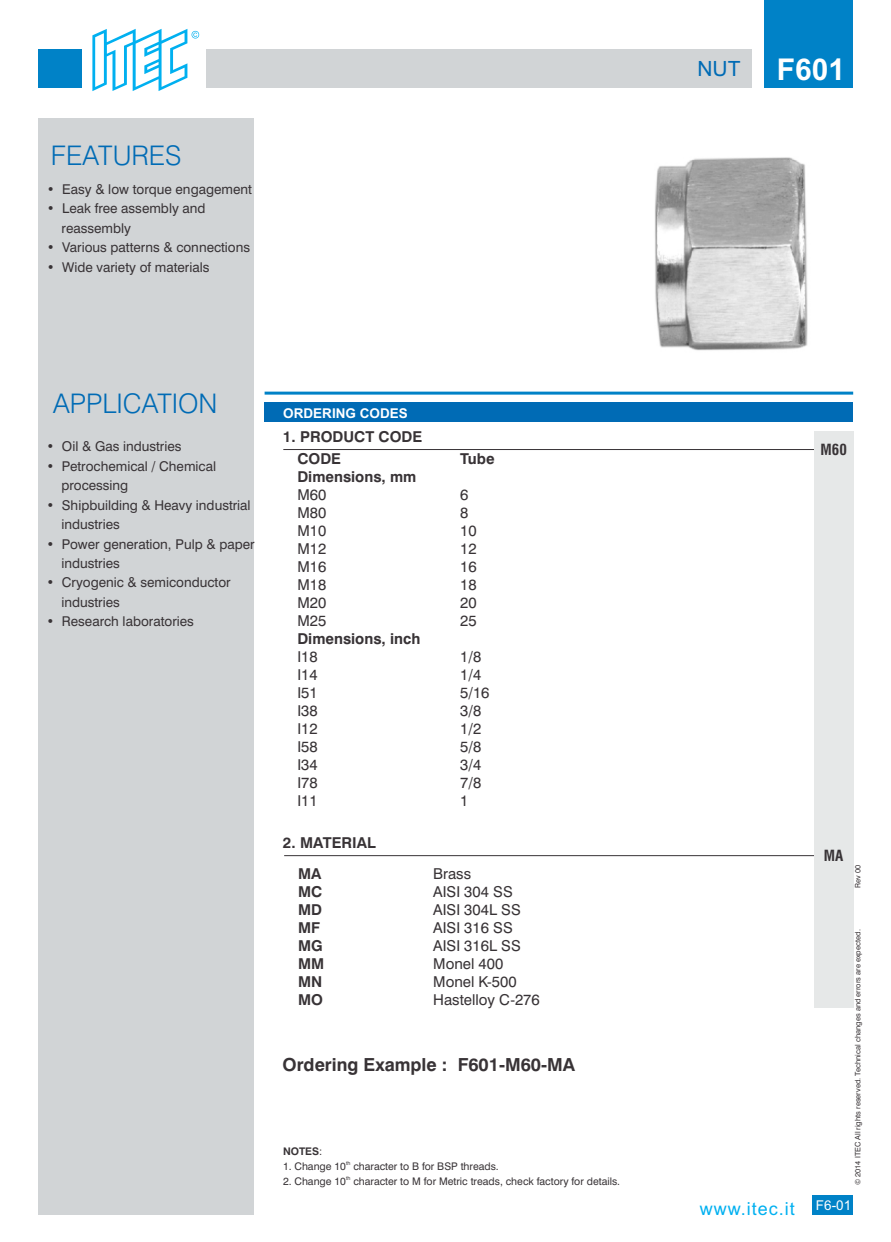
<style>
.page{position:relative;width:891px;height:1242px;background:#fff}
.page>*{position:absolute;margin:0;border:0;box-sizing:border-box;transform-origin:0 0}
.t1{font:700 30px "Arial";color:#fff}
.t2{font:300 27px "Swiss 721 BT";color:#006bb5}
.t3{font:700 18px "Swiss 721 BT";color:#383336}
.t4{font:18px "Arial";letter-spacing:.055em;color:#00b0f0}
.t5{font:15px "Swiss 721 BT";color:#383336}
.t6{font:700 15px/30.6px "Swiss 721 BT";color:#383336}
.t7{font:700 condensed 15px "Swiss 721 BT";color:#383336}
.t8{font:13.5px/19.4px "Swiss 721 BT";color:#383336}
.t9{font:700 13.5px "Arial";color:#fff}
.t10{font:13.5px "Arial";color:#fff}
.t11{font:10.5px "Swiss 721 BT";color:#383336}
.t12{font:700 10.5px "Swiss 721 BT";color:#383336}
.t13{font:7.5px "Swiss 721 BT";color:#383336}
.t14{font:5.25px "Swiss 721 BT";color:#383336}
.s1{font-weight:400}
.s2{font-weight:400;font-size:21px;color:#006bb5}
</style>
<div class="page">
<hr style="left:283px;top:449px;width:531px;height:1px;background:#383336">
<div style="left:38px;top:119px;width:216px;height:1096px;background:#d1d4d6"></div>
<div style="left:38px;top:50px;width:43px;height:38px;background:#0082c7"></div>
<div style="left:207px;top:50px;width:545px;height:38px;background:#d1d4d6"></div>
<div style="left:764px;top:0;width:89px;height:88px;background:#0082c7"></div>
<svg style="left:92px;top:29px;width:107px;height:62px"></svg>
<hr style="left:265px;top:392px;width:588px;height:3px;background:#0082c7">
<div style="left:265px;top:402px;width:588px;height:20px;background:#006bb5"></div>
<hr style="left:284px;top:855px;width:531px;height:1px;background:#383336">
<div style="left:814px;top:431px;width:39px;height:577px;background:#e6e8e8"></div>
<img style="left:655px;top:157px;width:153px;height:194px">
<div style="left:813px;top:1195px;width:40px;height:20px;background:#0082c7"></div>
<h2 class="t2" style="left:51px;top:145px;width:132px">FEATURES</h2>
<p class="t8" style="left:47px;top:181px;width:207px">• Easy &amp; low torque engagement</p>
<p class="t8" style="left:62px;top:200px;width:146px;text-indent:-15px">• Leak free assembly and reassembly</p>
<p class="t8" style="left:47px;top:239px;width:205px">• Various patterns &amp; connections</p>
<p class="t8" style="left:47px;top:259px;width:164px">• Wide variety of materials</p>
<h2 class="t2" style="left:53px;top:393px;width:166px">APPLICATION</h2>
<p class="t8" style="left:47px;top:438px;width:136px">• Oil &amp; Gas industries</p>
<p class="t8" style="left:61px;top:458px;width:156px;text-indent:-15px">• Petrochemical / Chemical processing</p>
<p class="t8" style="left:61px;top:497px;width:191px;text-indent:-15px">• Shipbuilding &amp; Heavy industrial industries</p>
<p class="t8" style="left:61px;top:535px;width:195px;text-indent:-15px">• Power generation, Pulp &amp; paper industries</p>
<p class="t8" style="left:61px;top:574px;width:171px;text-indent:-15px">• Cryogenic &amp; semiconductor industries</p>
<p class="t8" style="left:47px;top:613px;width:149px">• Research laboratories</p>
<p class="t9" style="left:283px;top:408px;width:126px">ORDERING CODES</p>
<p class="t6" style="left:297px;top:427px;width:126px;line-height:21.9px;text-indent:-14px">1. PRODUCT CODE<br>CODE</p>
<p class="t6" style="left:460px;top:445px;width:36px">Tube</p>
<p class="t6" style="left:297px;top:463px;width:121px">Dimensions, mm</p>
<p class="t5" style="left:297px;top:489px;width:30px">M60</p>
<p class="t5" style="left:460px;top:489px;width:10px">6</p>
<p class="t5" style="left:297px;top:507px;width:30px">M80</p>
<p class="t5" style="left:460px;top:507px;width:10px">8</p>
<p class="t5" style="left:297px;top:525px;width:30px">M10</p>
<p class="t5" style="left:460px;top:525px;width:18px">10</p>
<p class="t5" style="left:297px;top:543px;width:30px">M12</p>
<p class="t5" style="left:460px;top:543px;width:18px">12</p>
<p class="t5" style="left:297px;top:561px;width:30px">M16</p>
<p class="t5" style="left:460px;top:561px;width:18px">16</p>
<p class="t5" style="left:297px;top:579px;width:30px">M18</p>
<p class="t5" style="left:460px;top:579px;width:18px">18</p>
<p class="t5" style="left:297px;top:597px;width:30px">M20</p>
<p class="t5" style="left:460px;top:597px;width:18px">20</p>
<p class="t5" style="left:297px;top:615px;width:30px">M25</p>
<p class="t5" style="left:460px;top:615px;width:18px">25</p>
<p class="t6" style="left:297px;top:625px;width:125px">Dimensions, inch</p>
<p class="t5" style="left:297px;top:650px;width:22px">I18</p>
<p class="t5" style="left:460px;top:650px;width:22px">1/8</p>
<p class="t5" style="left:297px;top:668px;width:22px">I14</p>
<p class="t5" style="left:460px;top:668px;width:22px">1/4</p>
<p class="t5" style="left:297px;top:686px;width:22px">I51</p>
<p class="t5" style="left:460px;top:686px;width:31px">5/16</p>
<p class="t5" style="left:297px;top:704px;width:22px">I38</p>
<p class="t5" style="left:460px;top:704px;width:22px">3/8</p>
<p class="t5" style="left:297px;top:722px;width:22px">I12</p>
<p class="t5" style="left:460px;top:722px;width:22px">1/2</p>
<p class="t5" style="left:297px;top:740px;width:22px">I58</p>
<p class="t5" style="left:460px;top:740px;width:22px">5/8</p>
<p class="t5" style="left:297px;top:758px;width:22px">I34</p>
<p class="t5" style="left:460px;top:758px;width:22px">3/4</p>
<p class="t5" style="left:297px;top:776px;width:22px">I78</p>
<p class="t5" style="left:460px;top:776px;width:22px">7/8</p>
<p class="t5" style="left:297px;top:794px;width:22px">I11</p>
<p class="t5" style="left:460px;top:794px;width:10px">1</p>
<p class="t6" style="left:298px;top:829px;width:79px;text-indent:-15px">2. MATERIAL<br>MA</p>
<p class="t5" style="left:433px;top:867px;width:39px">Brass</p>
<p class="t6" style="left:298px;top:878px;width:26px">MC</p>
<p class="t5" style="left:433px;top:885px;width:81px">AISI 304 SS</p>
<p class="t6" style="left:298px;top:896px;width:25px">MD</p>
<p class="t5" style="left:433px;top:903px;width:89px">AISI 304L SS</p>
<p class="t6" style="left:298px;top:914px;width:24px">MF</p>
<p class="t5" style="left:433px;top:921px;width:81px">AISI 316 SS</p>
<p class="t6" style="left:298px;top:932px;width:26px">MG</p>
<p class="t5" style="left:433px;top:939px;width:89px">AISI 316L SS</p>
<p class="t6" style="left:298px;top:950px;width:28px">MM</p>
<p class="t5" style="left:433px;top:957px;width:72px">Monel 400</p>
<p class="t6" style="left:298px;top:968px;width:26px">MN</p>
<p class="t5" style="left:433px;top:975px;width:85px">Monel K-500</p>
<p class="t6" style="left:298px;top:986px;width:26px">MO</p>
<p class="t5" style="left:433px;top:993px;width:108px">Hastelloy C-276</p>
<h3 class="t3" style="left:283px;top:1057px;width:294px">Ordering Example : F601-M60-MA</h3>
<p class="t12" style="left:283px;top:1147px;width:41px">NOTES <span class="s1">:</span></p>
<p class="t14" style="left:346px;top:1161px;width:6px">th</p>
<p class="t11" style="left:283px;top:1162px;width:217px">1. Change 10 character to B for BSP threads.</p>
<p class="t14" style="left:346px;top:1176px;width:6px">th</p>
<p class="t11" style="left:283px;top:1177px;width:339px">2. Change 10 character to M for Metric treads, check factory for details.</p>
<h1 class="t1" style="left:697px;top:58px;width:149px"><span class="s2">NUT</span> F601</h1>
<p class="t7" style="left:821px;top:444px;width:28px">M60</p>
<p class="t7" style="left:824px;top:850px;width:21px">MA</p>
<p class="t13" style="left:855px;top:888px;width:24px;rotate:-90deg">Rev 00</p>
<p class="t13" style="left:855px;top:1185px;width:257px;rotate:-90deg">© 2014 ITEC All rights reserved. Technical changes and errors are expected.</p>
<h3 class="t4" style="left:700px;top:1202px;width:97px">www.itec.it</h3>
<p class="t10" style="left:816px;top:1200px;width:37px">F6-01</p>
</div>
